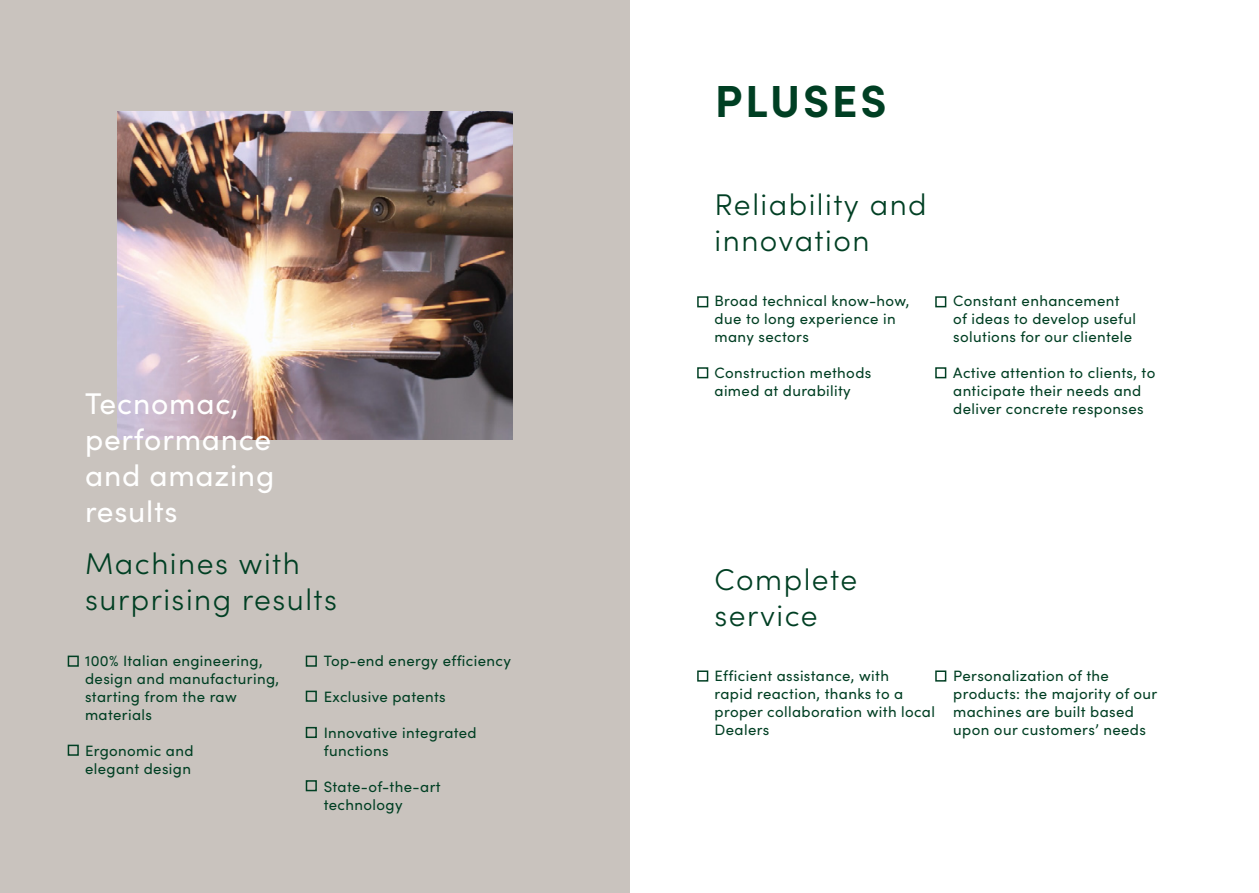
<style>
.page{position:relative;width:1259px;height:893px;background:#fff}
.page>*{position:absolute;margin:0;border:0;box-sizing:border-box;transform-origin:0 0}
.t1{font:700 45px "Sofia Pro";letter-spacing:.06em;color:#003f23}
.t2{font:300 30px/36px "Sofia Pro";letter-spacing:.05em;color:#003f23}
.t3{font:30px/36px "Sofia Pro";letter-spacing:.025em;color:#fff}
.t4{font:15px/18px "Sofia Pro";letter-spacing:.025em;color:#003f23}
</style>
<div class="page">
<div style="left:0;top:0;width:629px;height:893px;background:#c9c3be"></div>
<img style="left:117px;top:112px;width:395px;height:328px">
<div style="left:697px;top:296px;width:11px;height:11px;border:2px solid #003f23"></div>
<div style="left:697px;top:670px;width:11px;height:12px;border:2px solid #003f23"></div>
<div style="left:935px;top:296px;width:11px;height:11px;border:2px solid #003f23"></div>
<div style="left:935px;top:670px;width:11px;height:12px;border:2px solid #003f23"></div>
<div style="left:935px;top:367px;width:11px;height:11px;border:2px solid #003f23"></div>
<div style="left:697px;top:367px;width:11px;height:11px;border:2px solid #003f23"></div>
<div style="left:68px;top:656px;width:11px;height:11px;border:2px solid #003f23"></div>
<div style="left:306px;top:656px;width:11px;height:11px;border:2px solid #003f23"></div>
<div style="left:306px;top:691px;width:11px;height:11px;border:2px solid #003f23"></div>
<div style="left:306px;top:727px;width:11px;height:11px;border:2px solid #003f23"></div>
<div style="left:306px;top:780px;width:11px;height:11px;border:2px solid #003f23"></div>
<div style="left:68px;top:745px;width:11px;height:11px;border:2px solid #003f23"></div>
<h2 class="t3" style="left:85px;top:384px;width:191px">Tecnomac, performance and amazing results</h2>
<h2 class="t2" style="left:85px;top:544px;width:253px">Machines with surprising results</h2>
<p class="t4" style="left:85px;top:651px;width:196px">100% Italian engineering, design and manufacturing, starting from the raw materials</p>
<p class="t4" style="left:85px;top:741px;width:110px">Ergonomic and elegant design</p>
<p class="t4" style="left:324px;top:651px;width:189px">Top-end energy efficiency</p>
<p class="t4" style="left:324px;top:687px;width:124px">Exclusive patents</p>
<p class="t4" style="left:324px;top:723px;width:154px">Innovative integrated functions</p>
<p class="t4" style="left:324px;top:777px;width:118px">State-of-the-art technology</p>
<h1 class="t1" style="left:715px;top:67px;width:173px">PLUSES</h1>
<h2 class="t2" style="left:714px;top:185px;width:214px">Reliability and innovation</h2>
<p class="t4" style="left:714px;top:291px;width:197px">Broad technical know-how, due to long experience in many sectors</p>
<p class="t4" style="left:714px;top:363px;width:158px">Construction methods aimed at durability</p>
<p class="t4" style="left:953px;top:291px;width:184px">Constant enhancement of ideas to develop useful solutions for our clientele</p>
<p class="t4" style="left:953px;top:363px;width:204px">Active attention to clients, to anticipate their needs and deliver concrete responses</p>
<h2 class="t2" style="left:714px;top:559px;width:144px">Complete service</h2>
<p class="t4" style="left:714px;top:665px;width:222px">Efficient assistance, with<br>rapid reaction, thanks to a proper collaboration with local<br>Dealers</p>
<p class="t4" style="left:953px;top:665px;width:206px">Personalization of the products: the majority of our machines are built based upon our customers’ needs</p>
</div>
